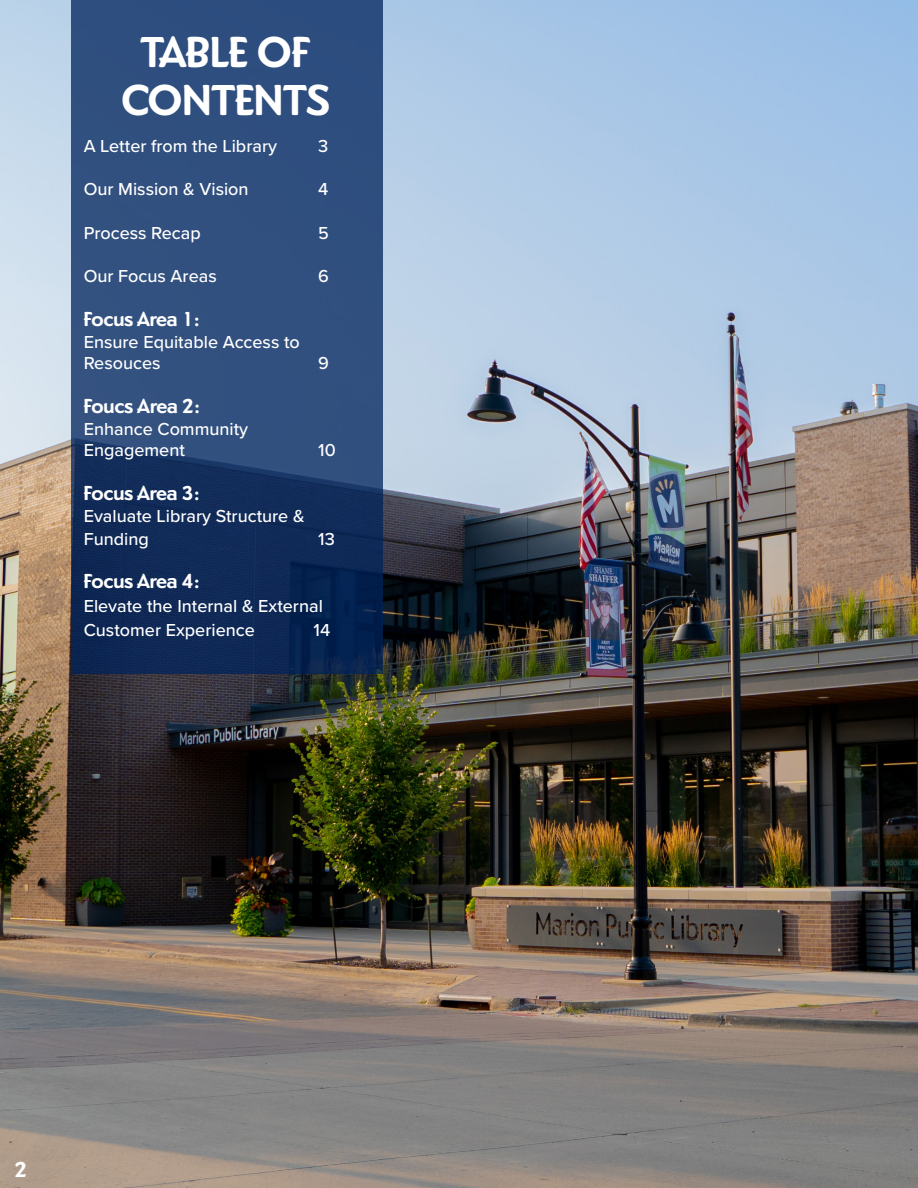
<style>
.page{position:relative;width:918px;height:1188px;background:#fff}
.page>*{position:absolute;margin:0;border:0;box-sizing:border-box;transform-origin:0 0}
.t1{font:700 45px "Dundee";color:#fff}
.t2{font:700 22.5px "Dundee";color:#fff}
.t3{font:700 21px "Dundee";letter-spacing:-.005em;color:#fff}
.t4{font:500 18px/21.8px "Proxima Nova";color:#fff}
</style>
<div class="page">
<img style="left:0;top:0;width:918px;height:1188px">
<svg style="left:71px;top:0;width:311px;height:673px;background:#254372"></svg>
<p class="t1" style="left:141px;top:26px;width:171px">TABLE OF</p>
<p class="t1" style="left:121px;top:74px;width:210px">CONTENTS</p>
<p class="t4" style="left:84px;top:134px;width:195px">A Letter from the Library</p>
<p class="t4" style="left:318px;top:134px;width:12px">3</p>
<p class="t4" style="left:84px;top:178px;width:166px">Our Mission &amp; Vision</p>
<p class="t4" style="left:318px;top:178px;width:12px">4</p>
<p class="t4" style="left:84px;top:221px;width:119px">Process Recap</p>
<p class="t4" style="left:318px;top:221px;width:12px">5</p>
<p class="t4" style="left:84px;top:265px;width:135px">Our Focus Areas</p>
<p class="t4" style="left:318px;top:265px;width:12px">6</p>
<p class="t3" style="left:84px;top:307px;width:118px">Focus Area 1:</p>
<p class="t4" style="left:84px;top:330px;width:218px">Ensure Equitable Access to<br>Resouces</p>
<p class="t4" style="left:318px;top:352px;width:12px">9</p>
<p class="t3" style="left:84px;top:394px;width:118px">Foucs Area 2:</p>
<p class="t4" style="left:84px;top:417px;width:166px">Enhance Community</p>
<p class="t4" style="left:84px;top:439px;width:103px">Engagement</p>
<p class="t4" style="left:318px;top:439px;width:19px">10</p>
<p class="t3" style="left:84px;top:481px;width:118px">Focus Area 3:</p>
<p class="t4" style="left:84px;top:505px;width:222px;line-height:22.5px">Evaluate Library Structure &amp;<br>Funding</p>
<p class="t4" style="left:318px;top:527px;width:18px">13</p>
<p class="t3" style="left:84px;top:569px;width:118px">Focus Area 4:</p>
<p class="t4" style="left:84px;top:594px;width:241px;line-height:24px">Elevate the Internal &amp; External<br>Customer Experience</p>
<p class="t4" style="left:314px;top:619px;width:18px">14</p>
<p class="t2" style="left:14px;top:1157px;width:15px">2</p>
</div>
